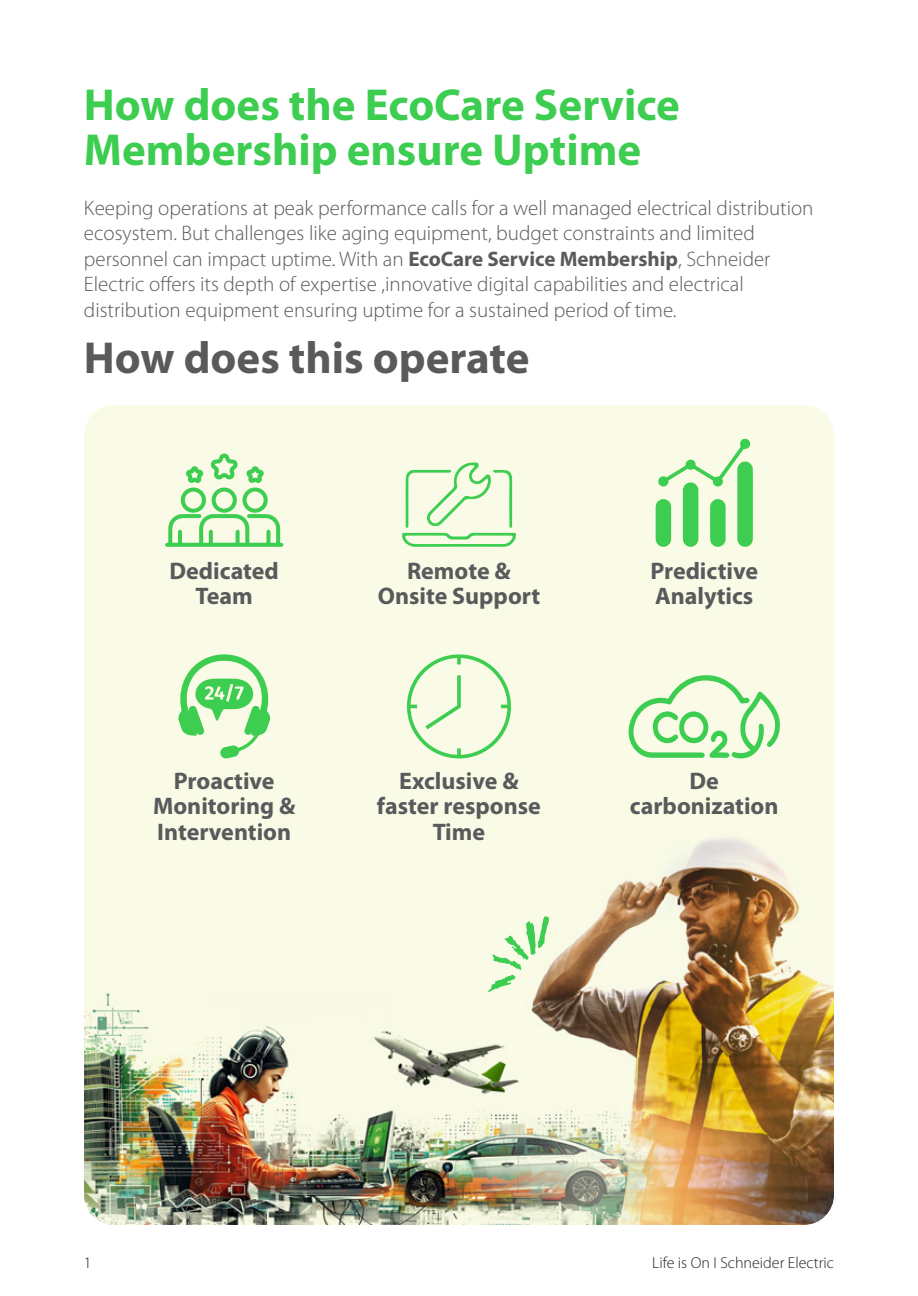
<style>
.page{position:relative;width:918px;height:1296px;background:#fff}
.page>*{position:absolute;margin:0;border:0;box-sizing:border-box;transform-origin:0 0}
.t1{font:700 45px/45px "Myriad Pro";color:#3dcd50}
.t2{font:700 45px "Myriad Pro";color:#595a5c}
.t3{font:700 24px/25.3px "Myriad Pro";color:#595a5c;text-align:center}
.t4{font:300 21px/25.5px "Myriad Pro";color:#595a5c}
.t5{font:300 15.9px "Myriad Pro";color:#20221d}
.s1{font-weight:700}
</style>
<div class="page">
<img style="left:84px;top:405px;width:750px;height:820px">
<svg style="left:402px;top:462px;width:114px;height:85px;background:#d8f2cb"></svg>
<svg style="left:407px;top:654px;width:104px;height:104px;background:#dff4d1"></svg>
<svg style="left:165px;top:453px;width:118px;height:94px;background:#c7eebe"></svg>
<svg style="left:656px;top:438px;width:97px;height:110px;background:#afe8aa"></svg>
<svg style="left:178px;top:654px;width:92px;height:105px;background:#b2e9ad"></svg>
<svg style="left:628px;top:673px;width:153px;height:86px;background:#ccf0c2"></svg>
<svg style="left:488px;top:915px;width:62px;height:77px;background:#d5eec6"></svg>
<h1 class="t1" style="left:84px;top:81px;width:598px">How does the EcoCare Service<br>Membership ensure Uptime</h1>
<p class="t4" style="left:84px;top:195px;width:731px">Keeping operations at peak performance calls for a well managed electrical distribution ecosystem. But challenges like aging equipment, budget constraints and limited personnel can impact uptime. With an <span class="s1">EcoCare Service Membership</span>, Schneider Electric offers its depth of expertise ,innovative digital capabilities and electrical distribution equipment ensuring uptime for a sustained period of time.</p>
<h1 class="t2" style="left:84px;top:329px;width:447px">How does this operate</h1>
<p class="t3" style="left:170px;top:558px;width:111px">Dedicated<br>Team</p>
<p class="t3" style="left:378px;top:558px;width:164px">Remote &amp;<br>Onsite Support</p>
<p class="t3" style="left:650px;top:558px;width:109px;text-align:left">Predictive<br>Analytics</p>
<p class="t3" style="left:153px;top:767px;width:144px">Proactive<br>Monitoring &amp;<br>Intervention</p>
<p class="t3" style="left:377px;top:767px;width:166px">Exclusive &amp; faster response<br>Time</p>
<p class="t3" style="left:630px;top:767px;width:150px">De carbonization</p>
<p class="t5" style="left:84px;top:1254px;width:9px">1</p>
<p class="t5" style="left:652px;top:1254px;width:183px">Life is On I Schneider Electric</p>
</div>
